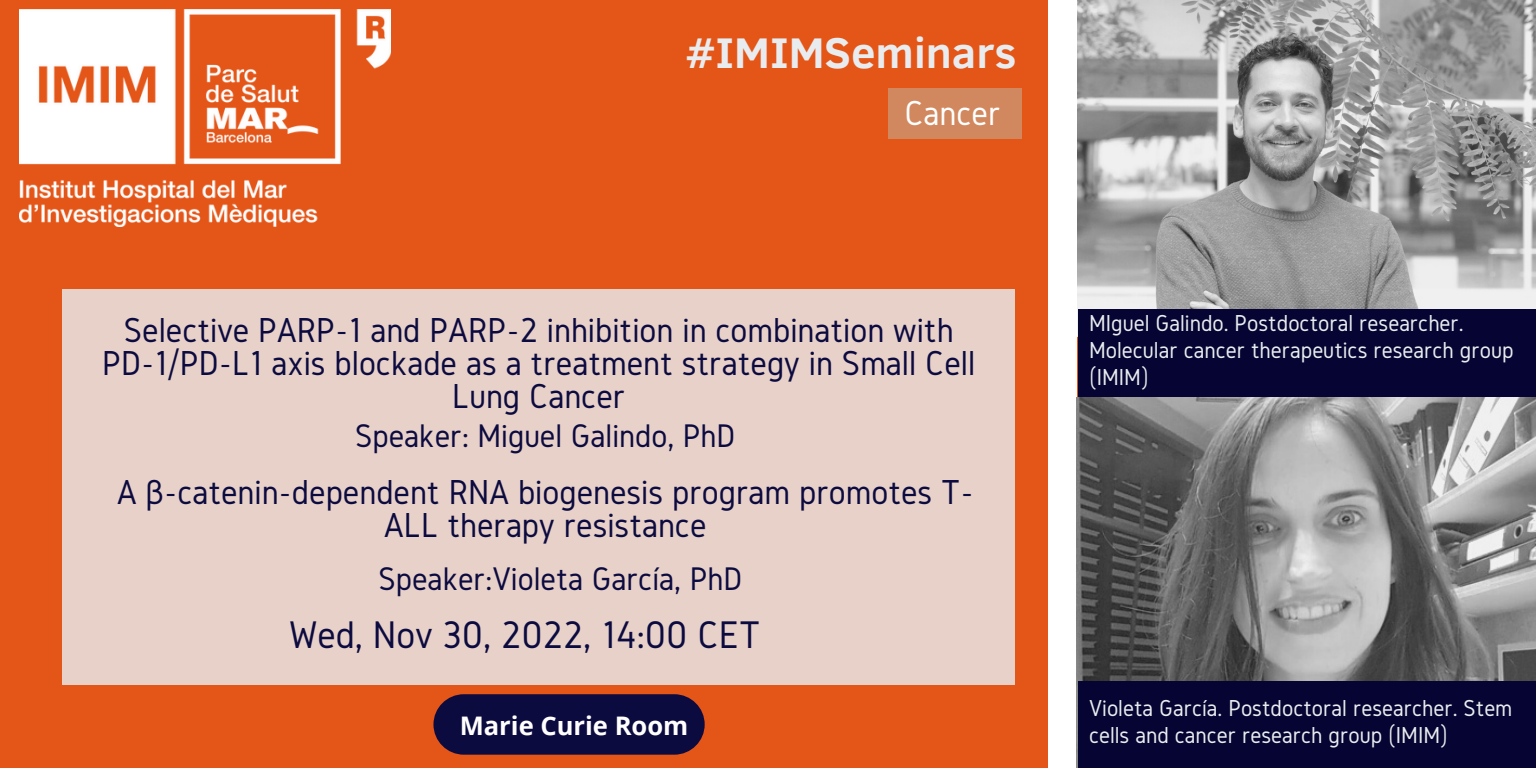
<style>
.page{position:relative;width:1536px;height:768px;background:#e45518}
.page>*{position:absolute;margin:0;border:0;box-sizing:border-box;transform-origin:0 0}
.t1{font:700 44px "Clear Sans";color:#e9ecef}
.t2{font:40px "Gidole";color:#0c0b40}
.t3{font:36px/33px "Gidole";color:#0c0b40;text-align:center}
.t4{font:36px "Gidole";color:#fff}
.t5{font:34px "Gidole";color:#0c0b40}
.t6{font:700 25.6px "Open Sans";color:#fff}
.t7{font:24px/27px "Gidole";color:#e9ecef}
</style>
<div class="page">
<div style="left:63px;top:289px;width:952px;height:396px;background:#e8d1c9"></div>
<img style="left:20px;top:9px;width:370px;height:217px">
<img style="left:1077px;top:0;width:459px;height:337px">
<div style="left:1049px;top:0;width:28px;height:768px;background:#fff"></div>
<div style="left:1078px;top:309px;width:458px;height:107px;background:#050432"></div>
<div style="left:889px;top:88px;width:133px;height:51px;background:#d2885f"></div>
<img style="left:1076px;top:398px;width:460px;height:370px">
<div style="left:1078px;top:681px;width:458px;height:87px;background:#050432"></div>
<div style="left:434px;top:694px;width:271px;height:61px;background:#0c0b40;border-radius:30px"></div>
<svg style="left:439px;top:698px;width:10px;height:53px"></svg>
<p class="t1" style="left:685px;top:21px;width:333px">#IMIMSeminars</p>
<p class="t4" style="left:904px;top:94px;width:98px">Cancer</p>
<p class="t3" style="left:102px;top:314px;width:875px">Selective PARP-1 and PARP-2 inhibition in combination with<br>PD-1/PD-L1 axis blockade as a treatment strategy in Small Cell<br>Lung Cancer</p>
<p class="t5" style="left:355px;top:417px;width:382px">Speaker: Miguel Galindo, PhD</p>
<p class="t3" style="left:117px;top:476px;width:858px">A β-catenin-dependent RNA biogenesis program promotes T-<br>ALL therapy resistance</p>
<p class="t5" style="left:378px;top:560px;width:366px">Speaker:Violeta García, PhD</p>
<p class="t2" style="left:289px;top:613px;width:473px">Wed, Nov 30, 2022, 14:00 CET</p>
<p class="t6" style="left:460px;top:708px;width:230px">Marie Curie Room</p>
<p class="t7" style="left:1089px;top:309px;width:426px">MIguel Galindo. Postdoctoral researcher.<br>Molecular cancer therapeutics research group (IMIM)</p>
<p class="t7" style="left:1089px;top:694px;width:425px">Violeta García. Postdoctoral researcher. Stem cells and cancer research group (IMIM)</p>
</div>
